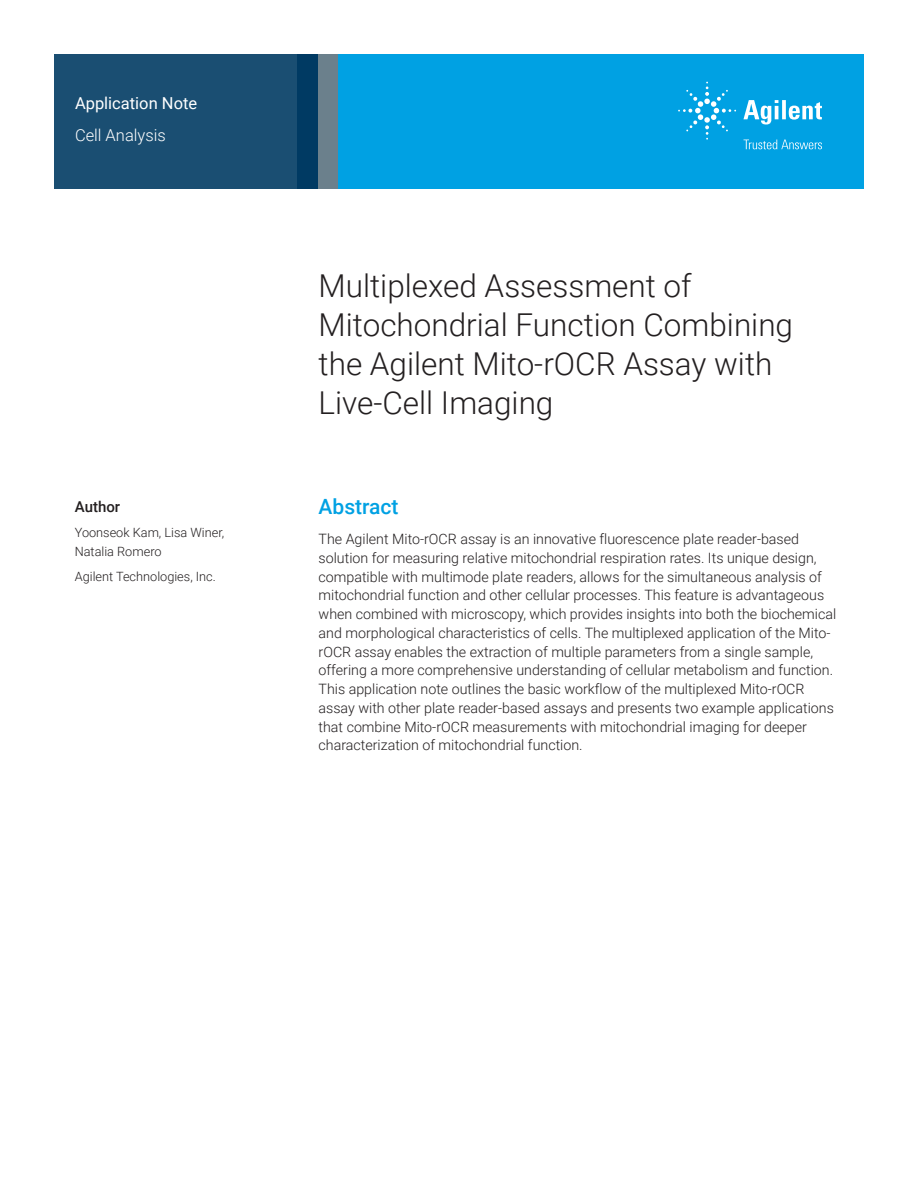
<style>
.page{position:relative;width:918px;height:1188px;background:#fff}
.page>*{position:absolute;margin:0;border:0;box-sizing:border-box;transform-origin:0 0}
.t1{font:300 31.5px/39px "Roboto";color:#231f20}
.t2{font:500 21px "Roboto";color:#00a1e3}
.t3{font:16.5px "Roboto";color:#fff}
.t4{font:300 16.5px "Roboto";color:#fff}
.t5{font:500 15px "Roboto";color:#231f20}
.t6{font:300 14.25px/18.8px "Roboto";color:#231f20}
.t7{font:300 12.75px/18.8px "Roboto";color:#231f20}
</style>
<div class="page">
<div style="left:297px;top:54px;width:567px;height:135px;background:#00a1e3"></div>
<div style="left:54px;top:54px;width:243px;height:135px;background:#1a4e72"></div>
<div style="left:317px;top:54px;width:21px;height:135px;background:#6b808c"></div>
<div style="left:297px;top:54px;width:20px;height:135px;background:#003a63"></div>
<svg style="left:743px;top:100px;width:79px;height:25px"></svg>
<svg style="left:678px;top:82px;width:58px;height:58px"></svg>
<svg style="left:744px;top:140px;width:78px;height:9px"></svg>
<p class="t3" style="left:75px;top:91px;width:124px">Application Note</p>
<p class="t4" style="left:75px;top:124px;width:92px">Cell Analysis</p>
<p class="t5" style="left:75px;top:496px;width:47px">Author</p>
<p class="t7" style="left:75px;top:523px;width:151px">Yoonseok Kam, Lisa Winer,<br>Natalia Romero</p>
<p class="t7" style="left:75px;top:566px;width:143px">Agilent Technologies, Inc.</p>
<h1 class="t1" style="left:319px;top:265px;width:476px">Multiplexed Assessment of<br>Mitochondrial Function Combining the Agilent Mito-rOCR Assay with<br>Live-Cell Imaging</h1>
<h2 class="t2" style="left:319px;top:491px;width:82px">Abstract</h2>
<p class="t6" style="left:319px;top:529px;width:519px">The Agilent Mito-rOCR assay is an innovative fluorescence plate reader-based solution for measuring relative mitochondrial respiration rates. Its unique design, compatible with multimode plate readers, allows for the simultaneous analysis of mitochondrial function and other cellular processes. This feature is advantageous when combined with microscopy, which provides insights into both the biochemical and morphological characteristics of cells. The multiplexed application of the Mito&shy;rOCR assay enables the extraction of multiple parameters from a single sample, offering a more comprehensive understanding of cellular metabolism and function.<br>This application note outlines the basic workflow of the multiplexed Mito-rOCR assay with other plate reader-based assays and presents two example applications that combine Mito-rOCR measurements with mitochondrial imaging for deeper characterization of mitochondrial function.</p>
</div>
